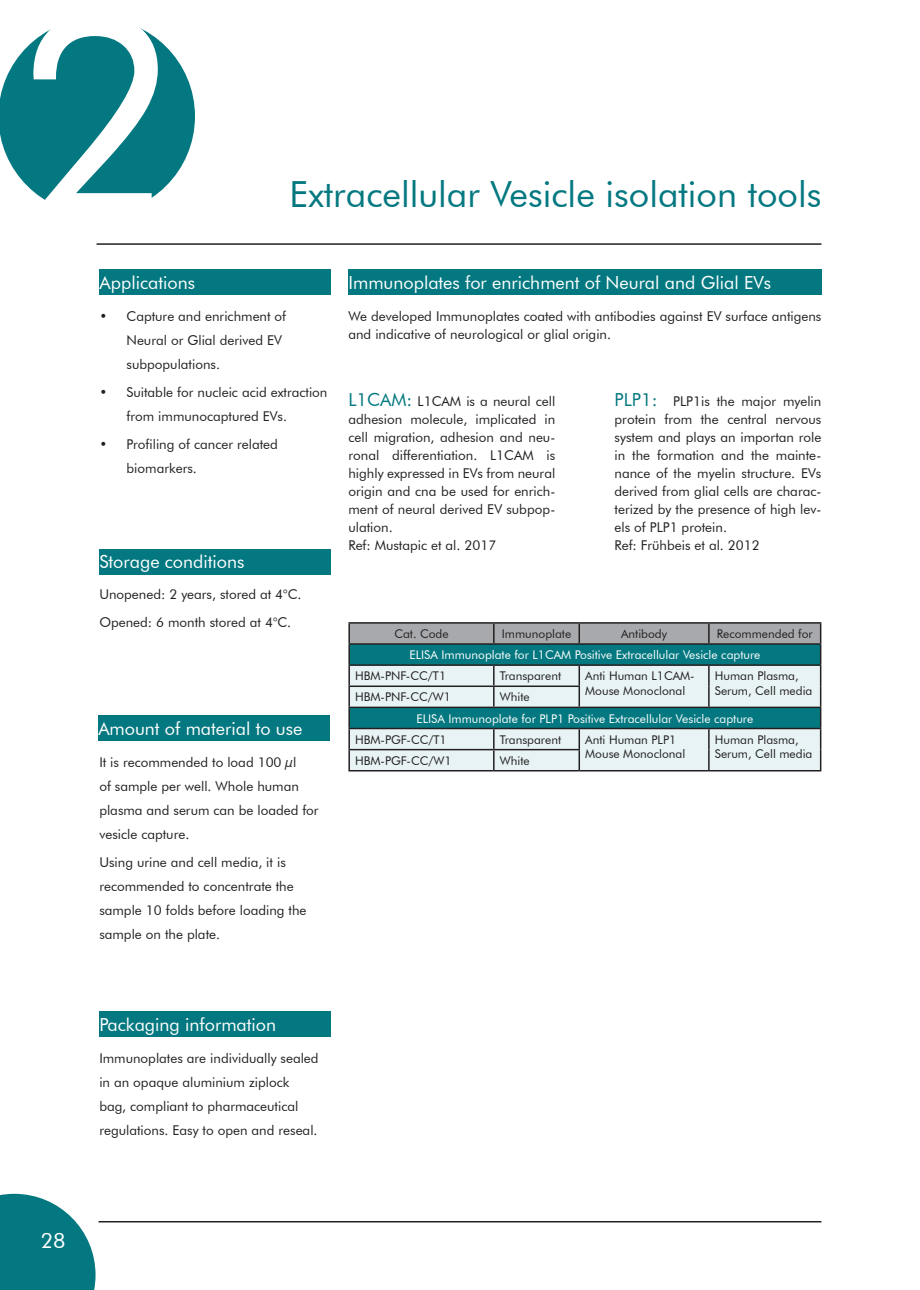
<style>
.page{position:relative;width:920px;height:1290px;background:#fff}
.page>*{position:absolute;margin:0;border:0;box-sizing:border-box;transform-origin:0 0}
.t1{font:279px "Futura BT";color:#fff}
.t2{font:36px "Futura BT";color:#047880}
.t3{font:21px "Futura BT";color:#fff}
.t4{font:18px "Futura BT";color:#fff}
.t5{font:13.5px/18px "Futura BT";color:#231f20}
.t6{font:12px/14.4px "Futura BT";color:#231f20}
.t7{font:12px "Futura BT";color:#fff}
.s1{font-size:18px;color:#047880}
</style>
<div class="page">
<svg style="left:0;top:18px;width:195px;height:197px"></svg>
<hr style="left:99px;top:1221px;width:722px;height:1px;background:#231f20">
<hr style="left:97px;top:243px;width:724px;height:2px;background:#231f20">
<svg style="left:0;top:1194px;width:96px;height:96px;background:#2a8c93"></svg>
<div style="left:348px;top:269px;width:473px;height:26px;background:#047880"></div>
<hr style="left:348px;top:622px;width:146px;height:2px;background:#231f20">
<hr style="left:494px;top:622px;width:85px;height:2px;background:#231f20">
<hr style="left:579px;top:622px;width:130px;height:2px;background:#231f20">
<hr style="left:709px;top:622px;width:112px;height:2px;background:#231f20">
<svg style="left:348px;top:623px;width:473px;height:147px;background:#95babd"></svg>
<hr style="left:348px;top:770px;width:146px;height:1px;background:#231f20">
<hr style="left:494px;top:770px;width:85px;height:1px;background:#231f20">
<hr style="left:579px;top:770px;width:130px;height:1px;background:#231f20">
<hr style="left:709px;top:770px;width:112px;height:1px;background:#231f20">
<div style="left:100px;top:269px;width:231px;height:26px;background:#047880"></div>
<div style="left:99px;top:549px;width:231px;height:25px;background:#047880"></div>
<div style="left:98px;top:715px;width:231px;height:26px;background:#047880"></div>
<div style="left:99px;top:1011px;width:231px;height:26px;background:#047880"></div>
<h1 class="t1" style="left:16px;top:-53px;width:166px">2</h1>
<h2 class="t2" style="left:290px;top:173px;width:533px">Extracellular Vesicle isolation tools</h2>
<h3 class="t4" style="left:100px;top:272px;width:97px">Applications</h3>
<p class="t5" style="left:127px;top:304px;width:161px;line-height:24px;text-indent:-27px">• Capture and enrichment of<br>Neural or Glial derived EV subpopulations.</p>
<p class="t5" style="left:127px;top:380px;width:202px;line-height:24px;text-indent:-27px">• Suitable for nucleic acid extraction from immunocaptured EVs.</p>
<p class="t5" style="left:127px;top:432px;width:153px;line-height:24px;text-indent:-27px">• Profiling of cancer related biomarkers.</p>
<h3 class="t4" style="left:99px;top:551px;width:147px">Storage conditions</h3>
<p class="t5" style="left:99px;top:580px;width:204px;line-height:28px">Unopened: 2 years, stored at 4°C.<br>Opened: 6 month stored at 4°C.</p>
<h3 class="t4" style="left:98px;top:718px;width:205px">Amount of material to use</h3>
<p class="t5" style="left:99px;top:750px;width:221px;line-height:24px">It is recommended to load 100 μl<br>of sample per well. Whole human plasma and serum can be loaded for vesicle capture.</p>
<p class="t5" style="left:99px;top:850px;width:209px;line-height:24px">Using urine and cell media, it is recommended to concentrate the sample 10 folds before loading the sample on the plate.</p>
<h3 class="t4" style="left:348px;top:272px;width:424px">Immunoplates for enrichment of Neural and Glial EVs</h3>
<p class="t5" style="left:348px;top:307px;width:474px">We developed Immunoplates coated with antibodies against EV surface antigens and indicative of neurological or glial origin.</p>
<p class="t5" style="left:348px;top:392px;width:208px"><span class="s1">L1CAM:</span> L1CAM is a neural cell adhesion molecule, implicated in cell migration, adhesion and neu&shy;ronal differentiation. L1CAM is highly expressed in EVs from neural origin and cna be used for enrich&shy;ment of neural derived EV subpop&shy;ulation.<br>Ref: Mustapic et al. 2017</p>
<p class="t5" style="left:615px;top:392px;width:208px"><span class="s1">PLP1:</span> PLP1is the major myelin protein from the central nervous system and plays an importan role in the formation and the mainte&shy;nance of the myelin structure. EVs derived from glial cells are charac&shy;terized by the presence of high lev&shy;els of PLP1 protein.<br>Ref: Frühbeis et al. 2012</p>
<p class="t6" style="left:394px;top:626px;width:56px">Cat. Code</p>
<p class="t6" style="left:502px;top:626px;width:71px">Immunoplate</p>
<p class="t6" style="left:621px;top:626px;width:48px">Antibody</p>
<p class="t6" style="left:717px;top:626px;width:97px">Recommended for</p>
<p class="t7" style="left:409px;top:648px;width:352px">ELISA Immunoplate for L1CAM Positive Extracellular Vesicle capture</p>
<p class="t6" style="left:355px;top:669px;width:92px">HBM-PNF-CC/T1</p>
<p class="t6" style="left:500px;top:669px;width:63px">Transparent</p>
<p class="t6" style="left:585px;top:669px;width:111px">Anti Human L1CAM-<br>Mouse Monoclonal</p>
<p class="t6" style="left:715px;top:669px;width:99px">Human Plasma,<br>Serum, Cell media</p>
<p class="t6" style="left:355px;top:690px;width:97px">HBM-PNF-CC/W1</p>
<p class="t6" style="left:500px;top:690px;width:31px">White</p>
<p class="t7" style="left:416px;top:711px;width:338px">ELISA Immunoplate for PLP1 Positive Extracellular Vesicle capture</p>
<p class="t6" style="left:355px;top:732px;width:93px">HBM-PGF-CC/T1</p>
<p class="t6" style="left:500px;top:732px;width:63px">Transparent</p>
<p class="t6" style="left:585px;top:732px;width:101px">Anti Human PLP1<br>Mouse Monoclonal</p>
<p class="t6" style="left:715px;top:732px;width:99px">Human Plasma,<br>Serum, Cell media</p>
<p class="t6" style="left:355px;top:753px;width:98px">HBM-PGF-CC/W1</p>
<p class="t6" style="left:500px;top:753px;width:31px">White</p>
<h3 class="t4" style="left:99px;top:1014px;width:178px">Packaging information</h3>
<p class="t5" style="left:99px;top:1046px;width:221px;line-height:24px">Immunoplates are individually sealed in an opaque aluminium ziplock bag, compliant to pharmaceutical regulations. Easy to open and reseal.</p>
<h3 class="t3" style="left:41px;top:1228px;width:26px">28</h3>
</div>
